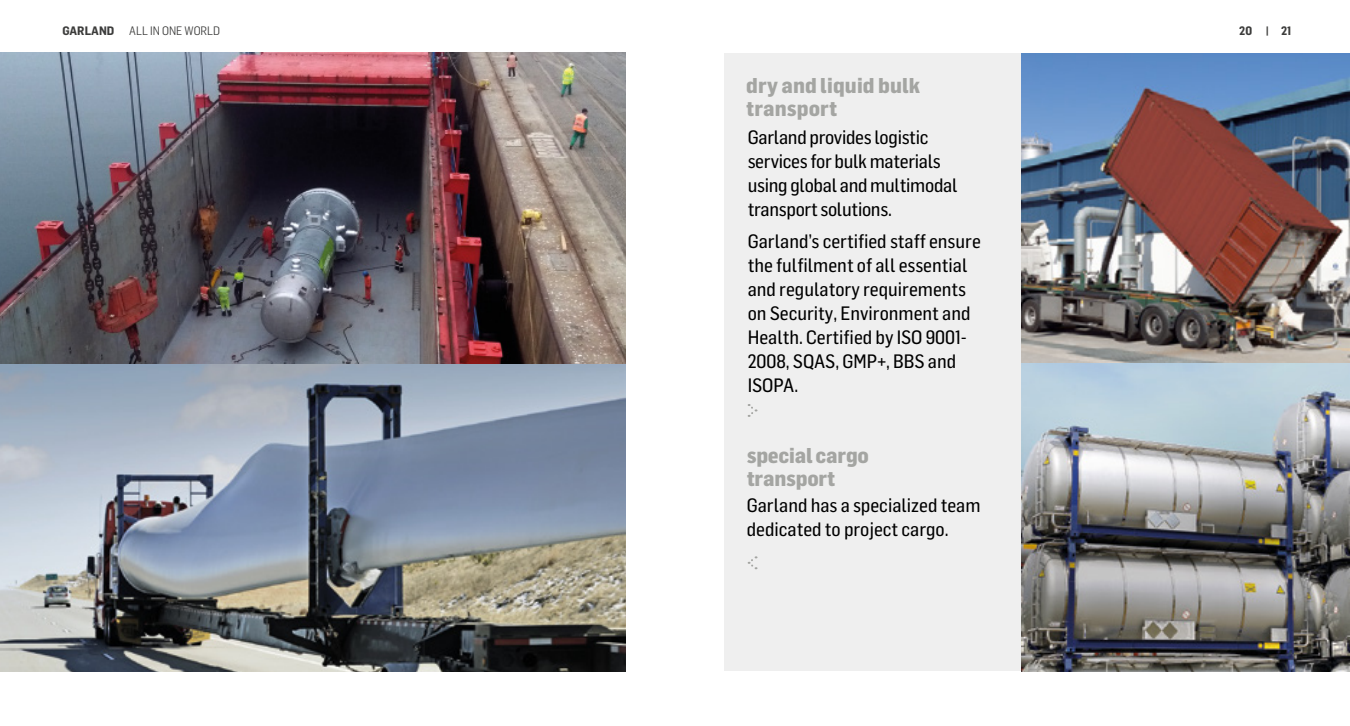
<style>
.page{position:relative;width:1350px;height:726px;background:#fff}
.page>*{position:absolute;margin:0;border:0;box-sizing:border-box;transform-origin:0 0}
.t1{font:800 21px/23px "Flama Semicond";letter-spacing:.005em;color:#a4a5a2}
.t2{font:19px/24px "Flama Semicond Basic";color:#000}
.t3{font:12px "Flama Semicond";color:#3c3c3b}
.t4{font:700 12px "Flama Semicond";color:#3c3c3b}
.s1{font-weight:700}
</style>
<div class="page">
<div style="left:724px;top:54px;width:298px;height:617px;background:#efefef"></div>
<img style="left:1021px;top:54px;width:328px;height:309px">
<img style="left:1021px;top:363px;width:328px;height:308px">
<img style="left:0;top:363px;width:625px;height:308px">
<img style="left:0;top:53px;width:625px;height:310px">
<svg style="left:747px;top:404px;width:9px;height:13px"></svg>
<svg style="left:747px;top:556px;width:9px;height:13px"></svg>
<p class="t3" style="left:62px;top:24px;width:159px"><span class="s1">GARLAND</span> ALL IN ONE WORLD</p>
<p class="t4" style="left:1239px;top:24px;width:54px">20 | 21</p>
<p class="t1" style="left:746px;top:74px;width:176px">dry and liquid bulk transport</p>
<p class="t2" style="left:747px;top:125px;width:211px">Garland provides logistic services for bulk materials using global and multimodal transport solutions.</p>
<p class="t2" style="left:747px;top:229px;width:235px">Garland’s certified staff ensure the fulfilment of all essential and regulatory requirements on Security, Environment and<br>Health. Certified by ISO 9001-<br>2008, SQAS, GMP+, BBS and<br>ISOPA.</p>
<p class="t1" style="left:746px;top:444px;width:124px">special cargo transport</p>
<p class="t2" style="left:746px;top:493px;width:235px">Garland has a specialized team dedicated to project cargo.</p>
</div>
